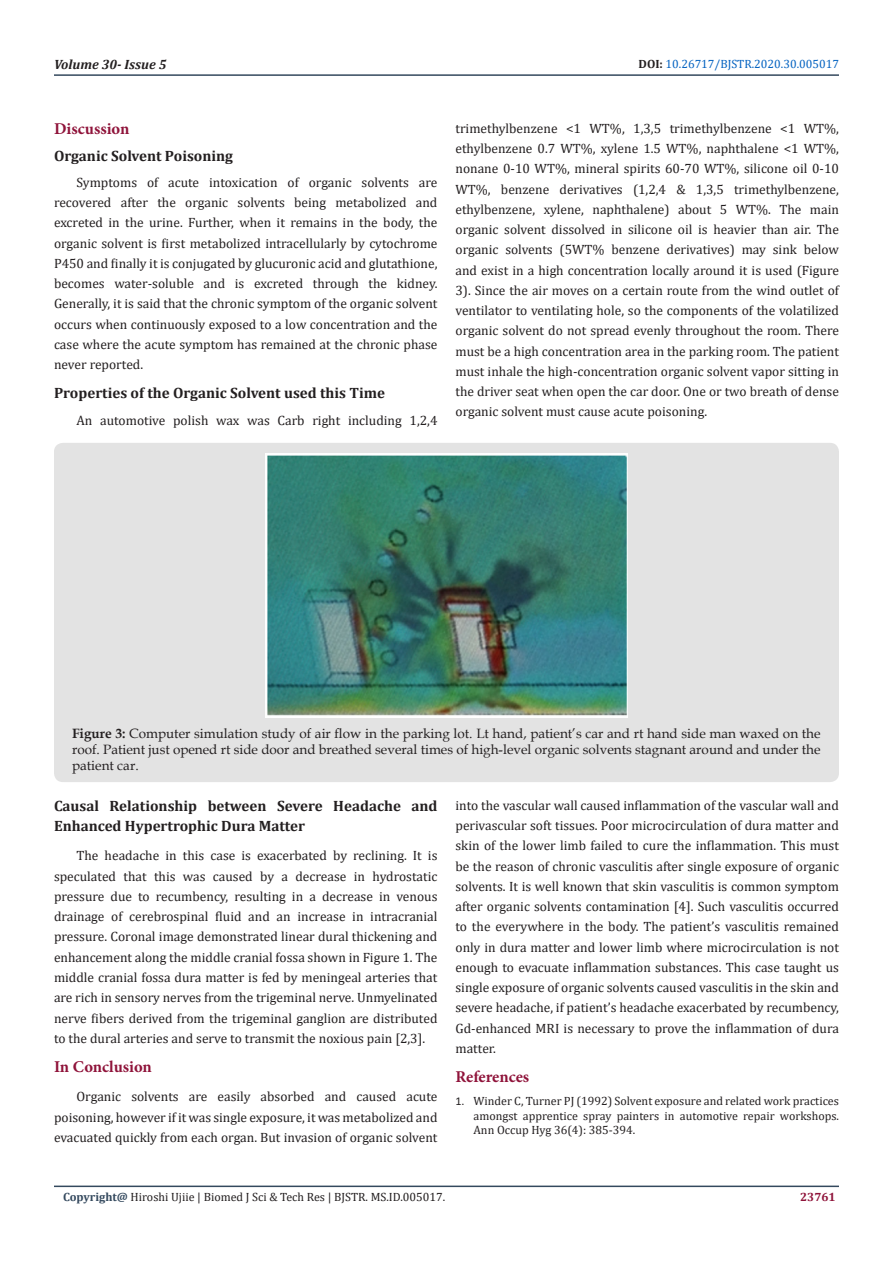
<style>
.page{position:relative;width:893px;height:1263px;background:#fff}
.page>*{position:absolute;margin:0;border:0;box-sizing:border-box;transform-origin:0 0}
.t1{font:700 16.5px "Minion Pro";color:#8f133a}
.t2{font:700 15px/20.2px "Cambria";color:#231f20}
.t3{font:13.5px/20.2px "Cambria";color:#231f20;text-align:justify}
.t4{font:13.5px/16.2px "Book Antiqua";color:#231f20;text-align:justify}
.t5{font:italic 700 13.5px "Cambria";color:#231f20}
.t6{font:12px/14.4px "Cambria";color:#231f20;text-align:justify}
.t7{font:12px "Cambria";color:#0563c1}
.t8{font:700 12px "Cambria";color:#8f133a}
.s1{font-weight:700;color:#231f20}
.s2{font-weight:700}
.s3{font-family:"Calibri"}
.s4{font-weight:700;color:#34495e}
</style>
<div class="page">
<hr style="left:54px;top:1185px;width:785px;height:2px;background:#34495e">
<hr style="left:54px;top:74px;width:785px;height:2px;background:#34495e">
<div style="left:54px;top:443px;width:785px;height:339px;background:#e3e3e3;border-radius:9px"></div>
<img style="left:265px;top:454px;width:363px;height:263px">
<p class="t5" style="left:54px;top:55px;width:114px">Volume 30- Issue 5</p>
<p class="t7" style="left:639px;top:57px;width:202px"><span class="s1">DOI:</span> 10.26717/BJSTR.2020.30.005017</p>
<p class="t1" style="left:54px;top:118px;width:77px">Discussion</p>
<p class="t2" style="left:54px;top:145px;width:181px">Organic Solvent Poisoning</p>
<p class="t3" style="left:54px;top:172px;width:385px;text-indent:22px">Symptoms of acute intoxication of organic solvents are recovered after the organic solvents being metabolized and excreted in the urine. Further, when it remains in the body, the organic solvent is first metabolized intracellularly by cytochrome P450 and finally it is conjugated by glucuronic acid and glutathione, becomes water-soluble and is excreted through the kidney.<br>Generally, it is said that the chronic symptom of the organic solvent occurs when continuously exposed to a low concentration and the case where the acute symptom has remained at the chronic phase never reported.</p>
<p class="t2" style="left:54px;top:383px;width:333px">Properties of the Organic Solvent used this Time</p>
<p class="t3" style="left:76px;top:410px;width:362px">An automotive polish wax was Carb right including 1,2,4</p>
<p class="t3" style="left:455px;top:118px;width:385px">trimethylbenzene &lt;1 WT%, 1,3,5 trimethylbenzene &lt;1 WT%, ethylbenzene 0.7 WT%, xylene 1.5 WT%, naphthalene &lt;1 WT%, nonane 0-10 WT%, mineral spirits 60-70 WT%, silicone oil 0-10<br>WT%, benzene derivatives (1,2,4 &amp; 1,3,5 trimethylbenzene, ethylbenzene, xylene, naphthalene) about 5 WT%. The main organic solvent dissolved in silicone oil is heavier than air. The organic solvents (5WT% benzene derivatives) may sink below and exist in a high concentration locally around it is used (Figure 3). Since the air moves on a certain route from the wind outlet of ventilator to ventilating hole, so the components of the volatilized organic solvent do not spread evenly throughout the room. There must be a high concentration area in the parking room. The patient must inhale the high-concentration organic solvent vapor sitting in the driver seat when open the car door. One or two breath of dense organic solvent must cause acute poisoning.</p>
<p class="t4" style="left:72px;top:725px;width:750px"><span class="s2">Figure 3:</span> Computer simulation study of air flow in the parking lot. Lt hand, patient’s car and rt hand side man waxed on the roof. Patient just opened rt side door and breathed several times of high-level organic solvents stagnant around and under the patient car.</p>
<p class="t2" style="left:54px;top:795px;width:385px">Causal Relationship between Severe Headache and<br>Enhanced Hypertrophic Dura Matter</p>
<p class="t3" style="left:54px;top:846px;width:385px;text-indent:22px">The headache in this case is exacerbated by reclining. It is speculated that this was caused by a decrease in hydrostatic pressure due to recumbency, resulting in a decrease in venous drainage of cerebrospinal fluid and an increase in intracranial pressure. Coronal image demonstrated linear dural thickening and enhancement along the middle cranial fossa shown in Figure 1. The middle cranial fossa dura matter is fed by meningeal arteries that are rich in sensory nerves from the trigeminal nerve. Unmyelinated nerve fibers derived from the trigeminal ganglion are distributed to the dural arteries and serve to transmit the noxious pain [2,3].</p>
<p class="t1" style="left:54px;top:1055px;width:99px">In Conclusion</p>
<p class="t3" style="left:54px;top:1086px;width:385px;text-indent:22px">Organic solvents are easily absorbed and caused acute poisoning, however if it was single exposure, it was metabolized and evacuated quickly from each organ. But invasion of organic solvent</p>
<p class="t3" style="left:455px;top:795px;width:385px">into the vascular wall caused inflammation of the vascular wall and perivascular soft tissues. Poor microcirculation of dura matter and skin of the lower limb failed to cure the inflammation. This must be the reason of chronic vasculitis after single exposure of organic solvents. It is well known that skin vasculitis is common symptom after organic solvents contamination [4]. Such vasculitis occurred to the everywhere in the body. The patient’s vasculitis remained only in dura matter and lower limb where microcirculation is not enough to evacuate inflammation substances. This case taught us single exposure of organic solvents caused vasculitis in the skin and severe headache, if patient’s headache exacerbated by recumbency, Gd-enhanced MRI is necessary to prove the inflammation of dura matter.</p>
<p class="t1" style="left:455px;top:1065px;width:75px">References</p>
<p class="t6" style="left:473px;top:1094px;width:367px;text-indent:-18px"><span class="s3">1.</span> Winder C, Turner PJ (1992) Solvent exposure and related work practices amongst apprentice spray painters in automotive repair workshops.<br>Ann Occup Hyg 36(4): 385-394.</p>
<p class="t6" style="left:63px;top:1190px;width:384px"><span class="s4">Copyright@</span> Hiroshi Ujiie | Biomed J Sci &amp; Tech Res | BJSTR. MS.ID.005017.</p>
<p class="t8" style="left:800px;top:1188px;width:37px">23761</p>
</div>
